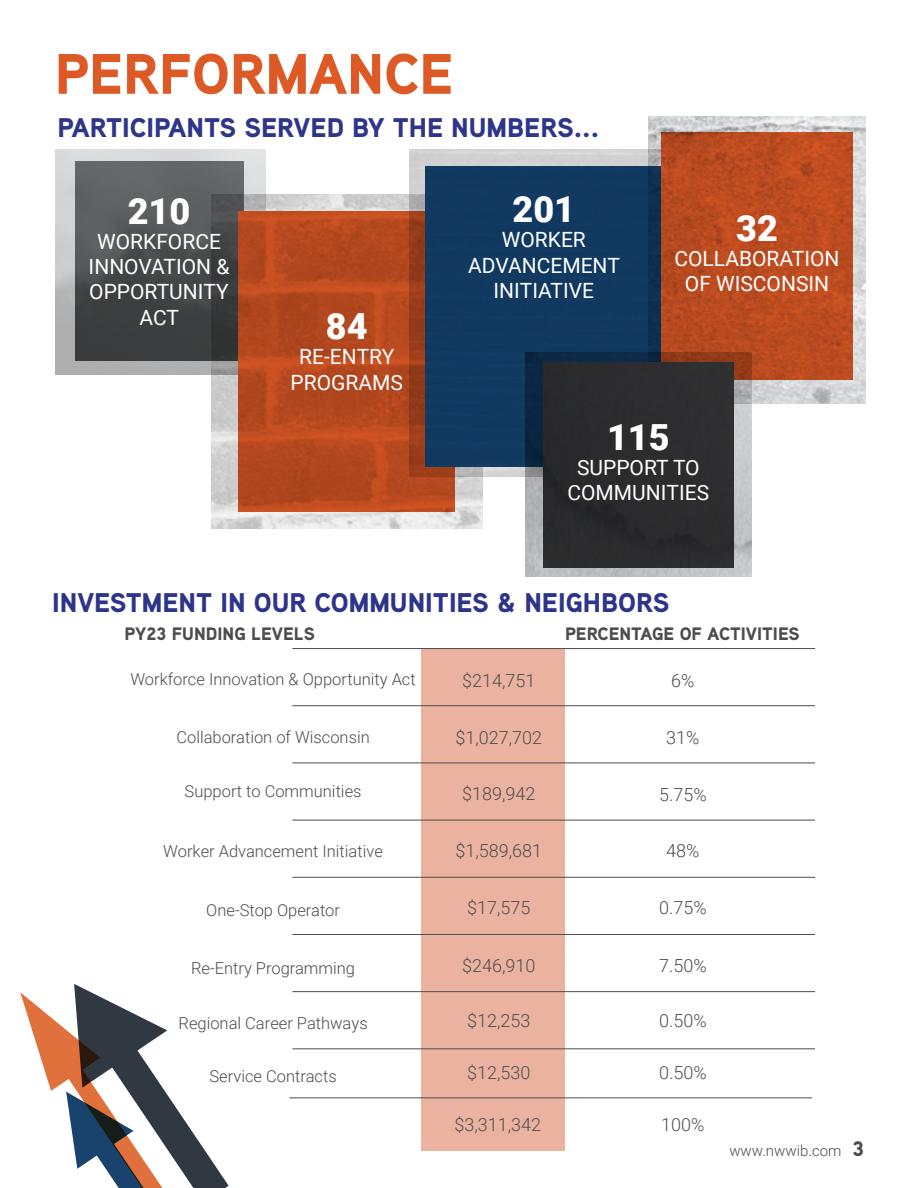
<style>
.page{position:relative;width:918px;height:1188px;background:#fff}
.page>*{position:absolute;margin:0;border:0;box-sizing:border-box;transform-origin:0 0}
.t1{font:900 57px "Aaux Next";color:#dd5926}
.t2{font:900 36px "Roboto";color:#fff}
.t3{font:900 27px "Aaux Next";color:#2d358a}
.t4{font:900 27px "Aaux Next";color:#2d3689}
.t5{font:21px/25.2px "Roboto";color:#fff;text-align:center}
.t6{font:300 18px "Roboto";color:#4d4d4f}
.t7{font:900 18px "Aaux Next";color:#4d4d4f}
.t8{font:300 16.5px "Roboto";color:#4d4d4f}
.t9{font:300 15px "Roboto";color:#4d4d4f}
.s1{font-family:"Aaux Next";font-weight:900;font-size:21px}
</style>
<div class="page">
<div style="left:422px;top:648px;width:143px;height:503px;background:#ebb39f"></div>
<svg style="left:20px;top:984px;width:209px;height:204px"></svg>
<img style="left:56px;top:150px;width:210px;height:224px">
<img style="left:212px;top:195px;width:270px;height:334px">
<img style="left:410px;top:150px;width:239px;height:326px">
<img style="left:649px;top:117px;width:217px;height:286px">
<img style="left:526px;top:352px;width:226px;height:225px">
<hr style="left:292px;top:648px;width:523px;height:1px;background:#4d4d4f">
<hr style="left:292px;top:705px;width:523px;height:1px;background:#4d4d4f">
<hr style="left:292px;top:763px;width:523px;height:1px;background:#4d4d4f">
<hr style="left:292px;top:820px;width:523px;height:1px;background:#4d4d4f">
<hr style="left:292px;top:877px;width:523px;height:1px;background:#4d4d4f">
<hr style="left:292px;top:934px;width:523px;height:1px;background:#4d4d4f">
<hr style="left:292px;top:991px;width:523px;height:1px;background:#4d4d4f">
<hr style="left:292px;top:1048px;width:523px;height:1px;background:#4d4d4f">
<hr style="left:289px;top:1097px;width:523px;height:1px;background:#4d4d4f">
<h1 class="t1" style="left:55px;top:33px;width:400px">PERFORMANCE</h1>
<h3 class="t4" style="left:58px;top:108px;width:543px">PARTICIPANTS SERVED BY THE NUMBERS...</h3>
<h2 class="t2" style="left:128px;top:186px;width:64px">210</h2>
<p class="t5" style="left:89px;top:228px;width:142px">WORKFORCE<br>INNOVATION &amp;<br>OPPORTUNITY<br>ACT</p>
<h2 class="t2" style="left:326px;top:301px;width:43px">84</h2>
<p class="t5" style="left:291px;top:344px;width:114px">RE-ENTRY<br>PROGRAMS</p>
<h2 class="t2" style="left:513px;top:184px;width:64px">201</h2>
<p class="t5" style="left:468px;top:227px;width:154px">WORKER<br>ADVANCEMENT<br>INITIATIVE</p>
<h2 class="t2" style="left:736px;top:203px;width:43px">32</h2>
<p class="t5" style="left:675px;top:245px;width:167px">COLLABORATION<br>OF WISCONSIN</p>
<h2 class="t2" style="left:607px;top:412px;width:64px">115</h2>
<p class="t5" style="left:568px;top:454px;width:143px">SUPPORT TO<br>COMMUNITIES</p>
<h3 class="t3" style="left:52px;top:583px;width:619px">INVESTMENT IN OUR COMMUNITIES &amp; NEIGHBORS</h3>
<p class="t7" style="left:124px;top:621px;width:192px">PY23 FUNDING LEVELS</p>
<p class="t7" style="left:565px;top:621px;width:236px">PERCENTAGE OF ACTIVITIES</p>
<p class="t8" style="left:130px;top:668px;width:287px">Workforce Innovation &amp; Opportunity Act</p>
<p class="t6" style="left:462px;top:668px;width:75px">$214,751</p>
<p class="t6" style="left:671px;top:668px;width:25px">6%</p>
<p class="t8" style="left:176px;top:725px;width:195px">Collaboration of Wisconsin</p>
<p class="t8" style="left:185px;top:779px;width:178px">Support to Communities</p>
<p class="t8" style="left:163px;top:840px;width:221px">Worker Advancement Initiative</p>
<p class="t8" style="left:206px;top:898px;width:135px">One-Stop Operator</p>
<p class="t6" style="left:455px;top:725px;width:88px">$1,027,702</p>
<p class="t6" style="left:462px;top:781px;width:75px">$189,942</p>
<p class="t6" style="left:455px;top:838px;width:88px">$1,589,681</p>
<p class="t6" style="left:467px;top:895px;width:65px">$17,575</p>
<p class="t6" style="left:666px;top:725px;width:35px">31%</p>
<p class="t6" style="left:659px;top:782px;width:49px">5.75%</p>
<p class="t6" style="left:666px;top:838px;width:35px">48%</p>
<p class="t6" style="left:659px;top:895px;width:49px">0.75%</p>
<p class="t8" style="left:191px;top:957px;width:166px">Re-Entry Programming</p>
<p class="t8" style="left:179px;top:1012px;width:191px">Regional Career Pathways</p>
<p class="t8" style="left:210px;top:1064px;width:129px">Service Contracts</p>
<p class="t6" style="left:462px;top:953px;width:75px">$246,910</p>
<p class="t6" style="left:467px;top:1008px;width:65px">$12,253</p>
<p class="t6" style="left:659px;top:953px;width:49px">7.50%</p>
<p class="t6" style="left:659px;top:1008px;width:49px">0.50%</p>
<p class="t6" style="left:467px;top:1060px;width:65px">$12,530</p>
<p class="t6" style="left:659px;top:1060px;width:49px">0.50%</p>
<p class="t6" style="left:454px;top:1112px;width:88px">$3,311,342</p>
<p class="t6" style="left:661px;top:1112px;width:45px">100%</p>
<p class="t9" style="left:729px;top:1140px;width:136px">www.nwwib.com <span class="s1">3</span></p>
</div>
